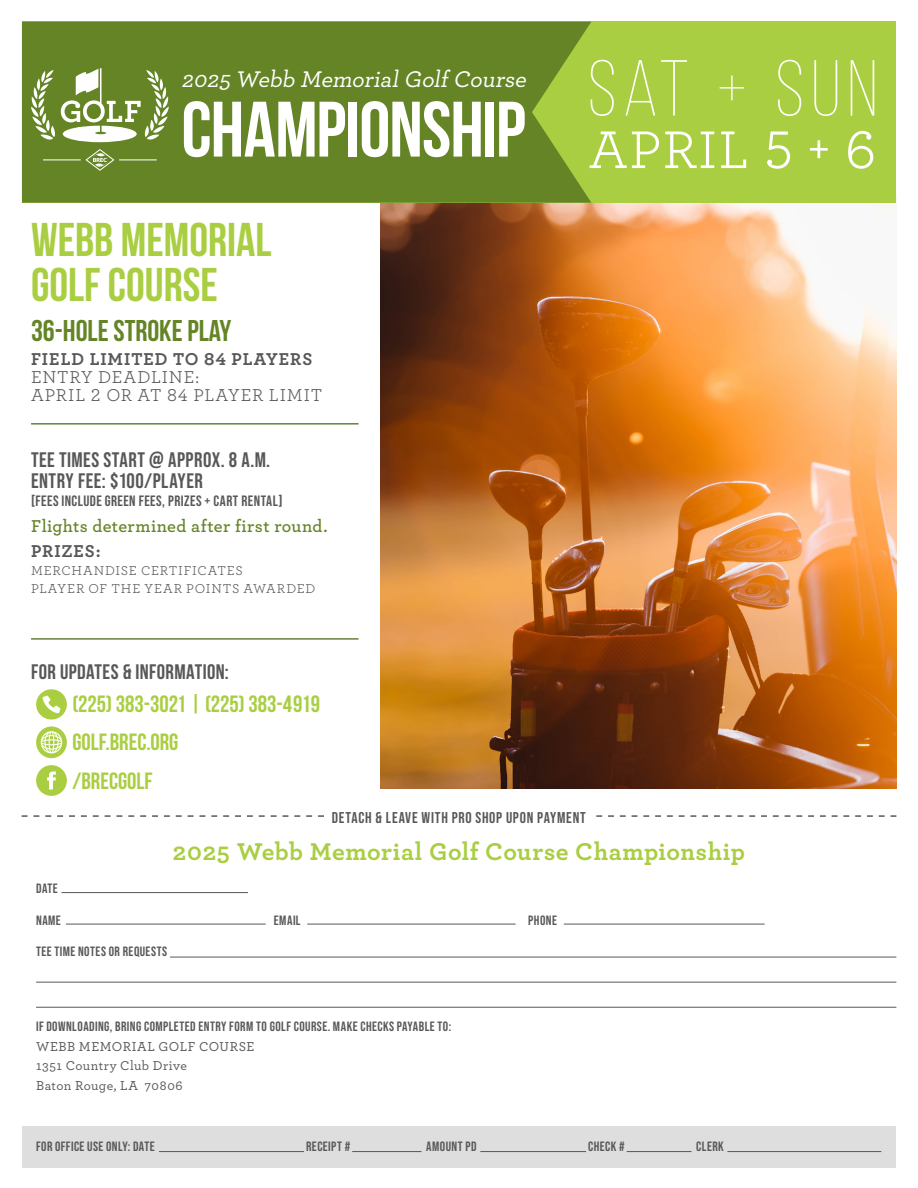
<style>
.page{position:relative;width:918px;height:1188px;background:#fff}
.page>*{position:absolute;margin:0;border:0;box-sizing:border-box;transform-origin:0 0}
.t1{font:300 79.2px "Bebas Neue";letter-spacing:.08em;color:#fff}
.t2{font:700 78.45px "Bebas Neue";letter-spacing:-.015em;color:#fff}
.t3{font:55.65px "Archer";letter-spacing:.02em;color:#fff}
.t4{font:700 47.25px "Bebas Neue";color:#aace42}
.t5{font:700 30px "Bebas Neue";color:#648426}
.t6{font:700 25.5px "Archer";letter-spacing:.015em;color:#aace42}
.t7{font:italic 500 23.7px "Archer";color:#fff}
.t8{font:700 23.55px "Bebas Neue";color:#aace42}
.t9{font:21px "Bebas Neue";letter-spacing:.02em;color:#57585a}
.t10{font:700 21px "Bebas Neue";letter-spacing:.02em;color:#57585a}
.t11{font:18px/18px "Archer";letter-spacing:.045em;color:#57585a}
.t12{font:600 18px "Archer";letter-spacing:.02em;color:#648426}
.t13{font:700 18px "Archer";letter-spacing:.05em;color:#57585a}
.t14{font:15.6px "Bebas Neue";letter-spacing:.045em;color:#57585a}
.t15{font:15px "Bebas Neue";letter-spacing:.03em;color:#57585a}
.t16{font:13.5px "Bebas Neue";letter-spacing:.035em;color:#57585a}
.t17{font:500 13.5px "Archer";letter-spacing:.035em;color:#57585a}
.t18{font:13.5px "Archer";letter-spacing:.055em;color:#57585a}
.t19{font:700 13.5px "Bebas Neue";letter-spacing:.03em;color:#57585a}
.s1{font-weight:700}
.s2{font-weight:400}
</style>
<div class="page">
<img style="left:380px;top:203px;width:516px;height:585px">
<svg style="left:22px;top:815px;width:302px;height:2px"></svg>
<svg style="left:596px;top:815px;width:300px;height:2px"></svg>
<div style="left:22px;top:1126px;width:874px;height:42px;background:#dedede"></div>
<hr style="left:727px;top:1151px;width:154px;height:1px;background:#57585a">
<hr style="left:159px;top:1151px;width:145px;height:1px;background:#57585a">
<hr style="left:627px;top:1151px;width:65px;height:1px;background:#57585a">
<hr style="left:480px;top:1151px;width:106px;height:1px;background:#57585a">
<hr style="left:352px;top:1151px;width:70px;height:1px;background:#57585a">
<hr style="left:61px;top:892px;width:187px;height:1px;background:#57585a">
<hr style="left:66px;top:924px;width:200px;height:1px;background:#57585a">
<hr style="left:307px;top:924px;width:209px;height:1px;background:#57585a">
<hr style="left:564px;top:924px;width:201px;height:1px;background:#57585a">
<hr style="left:170px;top:957px;width:726px;height:1px;background:#57585a">
<hr style="left:36px;top:982px;width:860px;height:1px;background:#57585a">
<hr style="left:36px;top:1007px;width:860px;height:1px;background:#57585a">
<div style="left:22px;top:22px;width:874px;height:181px;background:#aace42"></div>
<div style="left:22px;top:22px;width:569px;height:181px;background:#648426"></div>
<hr style="left:31px;top:423px;width:328px;height:2px;background:#638338">
<hr style="left:31px;top:638px;width:328px;height:2px;background:#638338">
<svg style="left:36px;top:726px;width:31px;height:32px"></svg>
<svg style="left:36px;top:765px;width:31px;height:31px"></svg>
<svg style="left:36px;top:689px;width:31px;height:31px"></svg>
<svg style="left:31px;top:68px;width:138px;height:103px;background:#88a159"></svg>
<p class="t7" style="left:181px;top:62px;width:351px">2025 Webb MemorialGolfCourse</p>
<p class="t2" style="left:181px;top:86px;width:346px">CHAMPIONSHIP</p>
<p class="t4" style="left:31px;top:213px;width:242px">WEBB MEMORIAL</p>
<p class="t4" style="left:31px;top:258px;width:188px">GOLF COURSE</p>
<p class="t5" style="left:31px;top:314px;width:202px">36-HOLE STROKE PLAY</p>
<p class="t11" style="left:31px;top:349px;width:293px"><span class="s1">FIELD LIMITED TO 84 PLAYERS<br></span>ENTRY DEADLINE:<br>APRIL 2 OR AT 84 PLAYER LIMIT</p>
<p class="t9" style="left:31px;top:448px;width:241px">TEE TIMES START @ APPROX. 8 A.M.</p>
<p class="t9" style="left:31px;top:469px;width:173px">ENTRY FEE: $100/PLAYER</p>
<p class="t15" style="left:31px;top:493px;width:253px">[FEES INCLUDE GREEN FEES, PRIZES + CART RENTAL]</p>
<p class="t12" style="left:31px;top:513px;width:298px">Flights determined after first round.</p>
<p class="t13" style="left:31px;top:537px;width:71px">PRIZES:</p>
<p class="t18" style="left:31px;top:562px;width:213px">MERCHANDISE CERTIFICATES</p>
<p class="t18" style="left:31px;top:580px;width:286px">PLAYER OF THE YEAR POINTS AWARDED</p>
<p class="t10" style="left:31px;top:660px;width:199px">FOR UPDATES &amp; INFORMATION:</p>
<p class="t8" style="left:72px;top:691px;width:249px">(225) 383-3021 | (225) 383-4919</p>
<p class="t8" style="left:72px;top:729px;width:108px">GOLF.BREC.ORG</p>
<p class="t8" style="left:72px;top:768px;width:82px">/BRECGOLF</p>
<p class="t1" style="left:588px;top:46px;width:291px">Sat + SUN</p>
<p class="t3" style="left:588px;top:111px;width:290px">APRIL 5 + 6</p>
<p class="t14" style="left:332px;top:808px;width:256px">DETACH &amp; LEAVE WITH PRO SHOP UPON PAYMENT</p>
<p class="t6" style="left:173px;top:831px;width:574px">2025 Webb Memorial Golf Course Championship</p>
<p class="t16" style="left:36px;top:881px;width:23px">DATE</p>
<p class="t16" style="left:36px;top:913px;width:26px">NAME</p>
<p class="t16" style="left:274px;top:913px;width:28px">EMAIL</p>
<p class="t16" style="left:528px;top:913px;width:30px">PHONE</p>
<p class="t16" style="left:36px;top:944px;width:133px">TEE TIME NOTES OR REQUESTS</p>
<p class="t16" style="left:36px;top:1019px;width:417px">IF DOWNLOADING, BRING COMPLETED ENTRY FORM TO GOLF COURSE. MAKE CHECKS PAYABLE TO:</p>
<p class="t17" style="left:36px;top:1037px;width:220px">WEBB MEMORIAL GOLF COURSE</p>
<p class="t17" style="left:36px;top:1056px;width:153px">1351 Country Club Drive</p>
<p class="t17" style="left:36px;top:1076px;width:148px">Baton Rouge, LA 70806</p>
<p class="t19" style="left:36px;top:1139px;width:120px">FOR OFFICE USE ONLY: <span class="s2">DATE</span></p>
<p class="t16" style="left:306px;top:1139px;width:46px">RECEIPT #</p>
<p class="t16" style="left:426px;top:1139px;width:52px">AMOUNT PD</p>
<p class="t16" style="left:588px;top:1139px;width:38px">CHECK #</p>
<p class="t16" style="left:696px;top:1139px;width:29px">CLERK</p>
</div>
